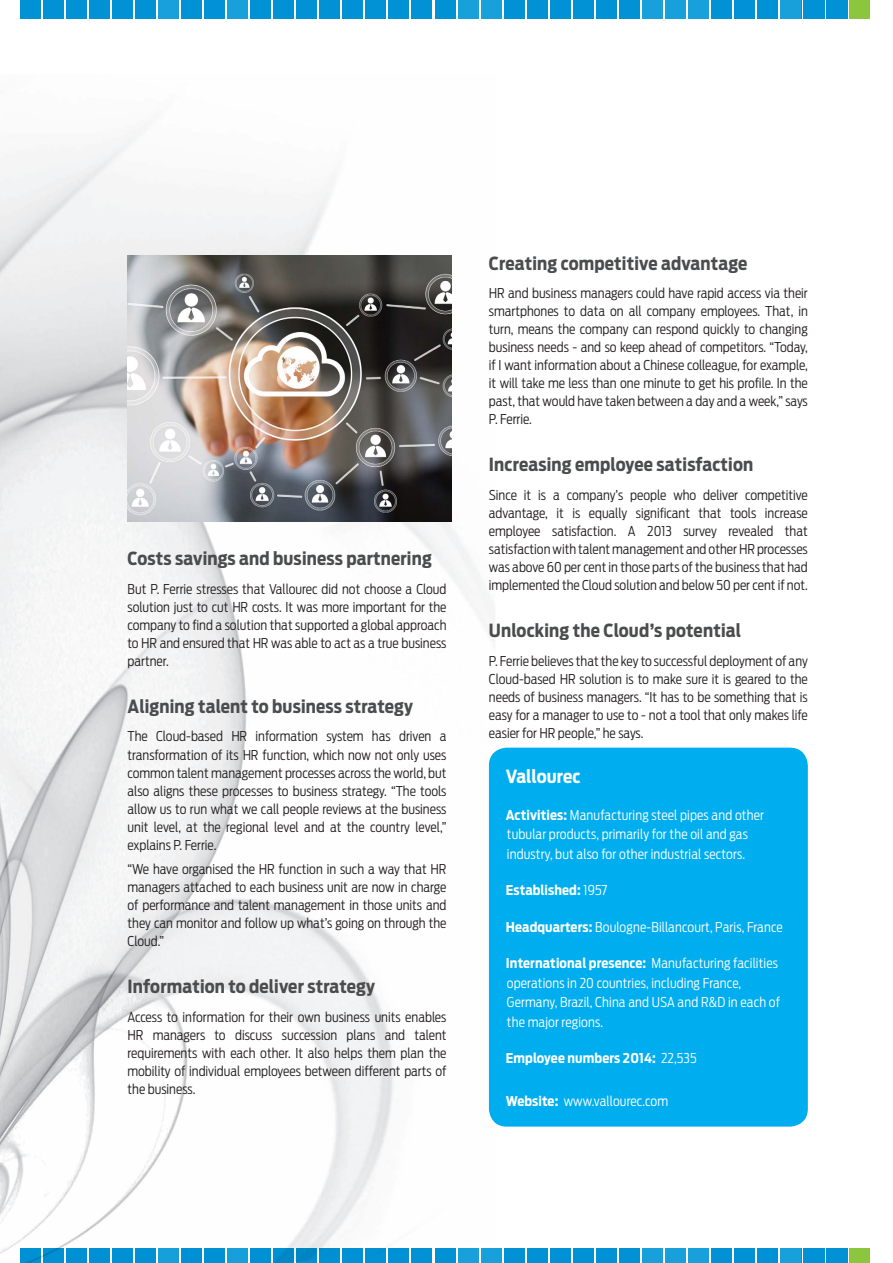
<style>
.page{position:relative;width:893px;height:1263px;background:#fff}
.page>*{position:absolute;margin:0;border:0;box-sizing:border-box;transform-origin:0 0}
.tussentitels{font:700 18px "Antenna Cond";letter-spacing:.01em;color:#4b4c4d}
.quote{font:700 18px "Antenna Cond";letter-spacing:.005em;color:#fff}
.brood{font:300 13.5px/18px "Antenna Cond";color:#231f20;text-align:justify}
.quote-2{font:300 13.5px/19.5px "Antenna Cond";letter-spacing:.01em;color:#fff}
.quote-3{font:700 13.5px "Antenna Cond";letter-spacing:.01em;color:#fff}
.s1{font-weight:700}
.s2{font-weight:300}
</style>
<div class="page">
<div style="left:20px;top:0;width:21px;height:18px;background:#0092d5"></div>
<div style="left:43px;top:0;width:21px;height:18px;background:#0092d5"></div>
<div style="left:66px;top:0;width:21px;height:18px;background:#0092d5"></div>
<div style="left:89px;top:0;width:21px;height:18px;background:#0092d5"></div>
<div style="left:112px;top:0;width:21px;height:18px;background:#0092d5"></div>
<div style="left:135px;top:0;width:21px;height:18px;background:#0092d5"></div>
<div style="left:158px;top:0;width:21px;height:18px;background:#18a0db"></div>
<div style="left:181px;top:0;width:21px;height:18px;background:#0092d5"></div>
<div style="left:204px;top:0;width:21px;height:18px;background:#0092d5"></div>
<div style="left:227px;top:0;width:21px;height:18px;background:#18a0db"></div>
<div style="left:250px;top:0;width:21px;height:18px;background:#0092d5"></div>
<div style="left:273px;top:0;width:21px;height:18px;background:#0092d5"></div>
<div style="left:296px;top:0;width:21px;height:18px;background:#0092d5"></div>
<div style="left:319px;top:0;width:21px;height:18px;background:#0092d5"></div>
<div style="left:342px;top:0;width:21px;height:18px;background:#0092d5"></div>
<div style="left:365px;top:0;width:21px;height:18px;background:#0092d5"></div>
<div style="left:388px;top:0;width:21px;height:18px;background:#0092d5"></div>
<div style="left:411px;top:0;width:21px;height:18px;background:#0092d5"></div>
<div style="left:435px;top:0;width:21px;height:18px;background:#0092d5"></div>
<div style="left:458px;top:0;width:21px;height:18px;background:#18a0db"></div>
<div style="left:481px;top:0;width:21px;height:18px;background:#18a0db"></div>
<div style="left:504px;top:0;width:21px;height:18px;background:#0092d5"></div>
<div style="left:827px;top:0;width:21px;height:18px;background:#0092d5"></div>
<div style="left:849px;top:0;width:21px;height:18px;background:#8bc63e"></div>
<div style="left:826px;top:0;width:21px;height:18px;background:#0092d5"></div>
<div style="left:803px;top:0;width:21px;height:18px;background:#0092d5"></div>
<div style="left:780px;top:0;width:21px;height:18px;background:#18a0db"></div>
<div style="left:757px;top:0;width:21px;height:18px;background:#0092d5"></div>
<div style="left:734px;top:0;width:21px;height:18px;background:#0092d5"></div>
<div style="left:711px;top:0;width:21px;height:18px;background:#0092d5"></div>
<div style="left:688px;top:0;width:21px;height:18px;background:#18a0db"></div>
<div style="left:665px;top:0;width:21px;height:18px;background:#18a0db"></div>
<div style="left:642px;top:0;width:21px;height:18px;background:#18a0db"></div>
<div style="left:619px;top:0;width:21px;height:18px;background:#0092d5"></div>
<div style="left:596px;top:0;width:21px;height:18px;background:#0092d5"></div>
<div style="left:573px;top:0;width:21px;height:18px;background:#0092d5"></div>
<div style="left:550px;top:0;width:21px;height:18px;background:#0092d5"></div>
<div style="left:527px;top:0;width:21px;height:18px;background:#0092d5"></div>
<div style="left:481px;top:1248px;width:21px;height:15px;background:#18a0db"></div>
<div style="left:504px;top:1248px;width:21px;height:15px;background:#0092d5"></div>
<div style="left:827px;top:1248px;width:21px;height:15px;background:#0092d5"></div>
<div style="left:849px;top:1248px;width:21px;height:15px;background:#8bc63e"></div>
<div style="left:826px;top:1248px;width:21px;height:15px;background:#0092d5"></div>
<div style="left:803px;top:1248px;width:21px;height:15px;background:#0092d5"></div>
<div style="left:780px;top:1248px;width:21px;height:15px;background:#18a0db"></div>
<div style="left:757px;top:1248px;width:21px;height:15px;background:#0092d5"></div>
<div style="left:734px;top:1248px;width:21px;height:15px;background:#0092d5"></div>
<div style="left:711px;top:1248px;width:21px;height:15px;background:#0092d5"></div>
<div style="left:688px;top:1248px;width:21px;height:15px;background:#18a0db"></div>
<div style="left:665px;top:1248px;width:21px;height:15px;background:#18a0db"></div>
<div style="left:642px;top:1248px;width:21px;height:15px;background:#18a0db"></div>
<div style="left:619px;top:1248px;width:21px;height:15px;background:#0092d5"></div>
<div style="left:596px;top:1248px;width:21px;height:15px;background:#0092d5"></div>
<div style="left:573px;top:1248px;width:21px;height:15px;background:#0092d5"></div>
<div style="left:550px;top:1248px;width:21px;height:15px;background:#0092d5"></div>
<div style="left:527px;top:1248px;width:21px;height:15px;background:#0092d5"></div>
<img style="left:0;top:126px;width:495px;height:1137px">
<img style="left:128px;top:255px;width:324px;height:267px">
<div style="left:489px;top:748px;width:319px;height:378px;background:#00aeef;border-radius:18px"></div>
<p class="tussentitels" style="left:128px;top:548px;width:306px">Costs savings and business partnering</p>
<p class="brood" style="left:128px;top:580px;width:320px">But P. Ferrie stresses that Vallourec did not choose a Cloud solution just to cut HR costs. It was more important for the company to find a solution that supported a global approach to HR and ensured that HR was able to act as a true business partner.</p>
<p class="tussentitels" style="left:128px;top:695px;width:287px">Aligning talent to business strategy</p>
<p class="brood" style="left:128px;top:728px;width:321px">The Cloud-based HR information system has driven a transformation of its HR function, which now not only uses common talent management processes across the world, but also aligns these processes to business strategy. “The tools allow us to run what we call people reviews at the business unit level, at the regional level and at the country level,” explains P. Ferrie.</p>
<p class="brood" style="left:128px;top:860px;width:320px">“We have organised the HR function in such a way that HR managers attached to each business unit are now in charge of performance and talent management in those units and they can monitor and follow up what’s going on through the Cloud.”</p>
<p class="tussentitels" style="left:128px;top:976px;width:249px">Information to deliver strategy</p>
<p class="brood" style="left:128px;top:1008px;width:320px">Access to information for their own business units enables HR managers to discuss succession plans and talent requirements with each other. It also helps them plan the mobility of individual employees between different parts of the business.</p>
<p class="tussentitels" style="left:489px;top:252px;width:260px">Creating competitive advantage</p>
<p class="brood" style="left:489px;top:284px;width:321px">HR and business managers could have rapid access via their smartphones to data on all company employees. That, in turn, means the company can respond quickly to changing business needs - and so keep ahead of competitors. “Today, if I want information about a Chinese colleague, for example, it will take me less than one minute to get his profile. In the past, that would have taken between a day and a week,” says P. Ferrie.</p>
<p class="tussentitels" style="left:489px;top:454px;width:266px">Increasing employee satisfaction</p>
<p class="brood" style="left:489px;top:486px;width:321px">Since it is a company’s people who deliver competitive advantage, it is equally significant that tools increase employee satisfaction. A 2013 survey revealed that satisfaction with talent management and other HR processes was above 60 per cent in those parts of the business that had implemented the Cloud solution and below 50 per cent if not.</p>
<p class="tussentitels" style="left:489px;top:620px;width:254px">Unlocking the Cloud’s potential</p>
<p class="brood" style="left:489px;top:652px;width:320px">P. Ferrie believes that the key to successful deployment of any Cloud-based HR solution is to make sure it is geared to the needs of business managers. “It has to be something that is easy for a manager to use to - not a tool that only makes life easier for HR people,” he says.</p>
<p class="quote" style="left:506px;top:766px;width:76px">Vallourec</p>
<p class="quote-2" style="left:506px;top:805px;width:260px"><span class="s1">Activities:</span> Manufacturing steel pipes and other tubular products, primarily for the oil and gas industry, but also for other industrial sectors.</p>
<p class="quote-3" style="left:506px;top:882px;width:103px">Established: <span class="s2">1957</span></p>
<p class="quote-2" style="left:506px;top:917px;width:278px"><span class="s1">Headquarters:</span> Boulogne-Billancourt, Paris, France</p>
<p class="quote-2" style="left:506px;top:953px;width:276px"><span class="s1">International presence:</span> Manufacturing facilities operations in 20 countries, including France, Germany, Brazil, China and USA and R&amp;D in each of the major regions.</p>
<p class="quote-3" style="left:506px;top:1050px;width:192px">Employee numbers 2014: <span class="s2">22,535</span></p>
<p class="quote-2" style="left:506px;top:1091px;width:164px"><span class="s1">Website:</span> www.vallourec.com</p>
</div>
